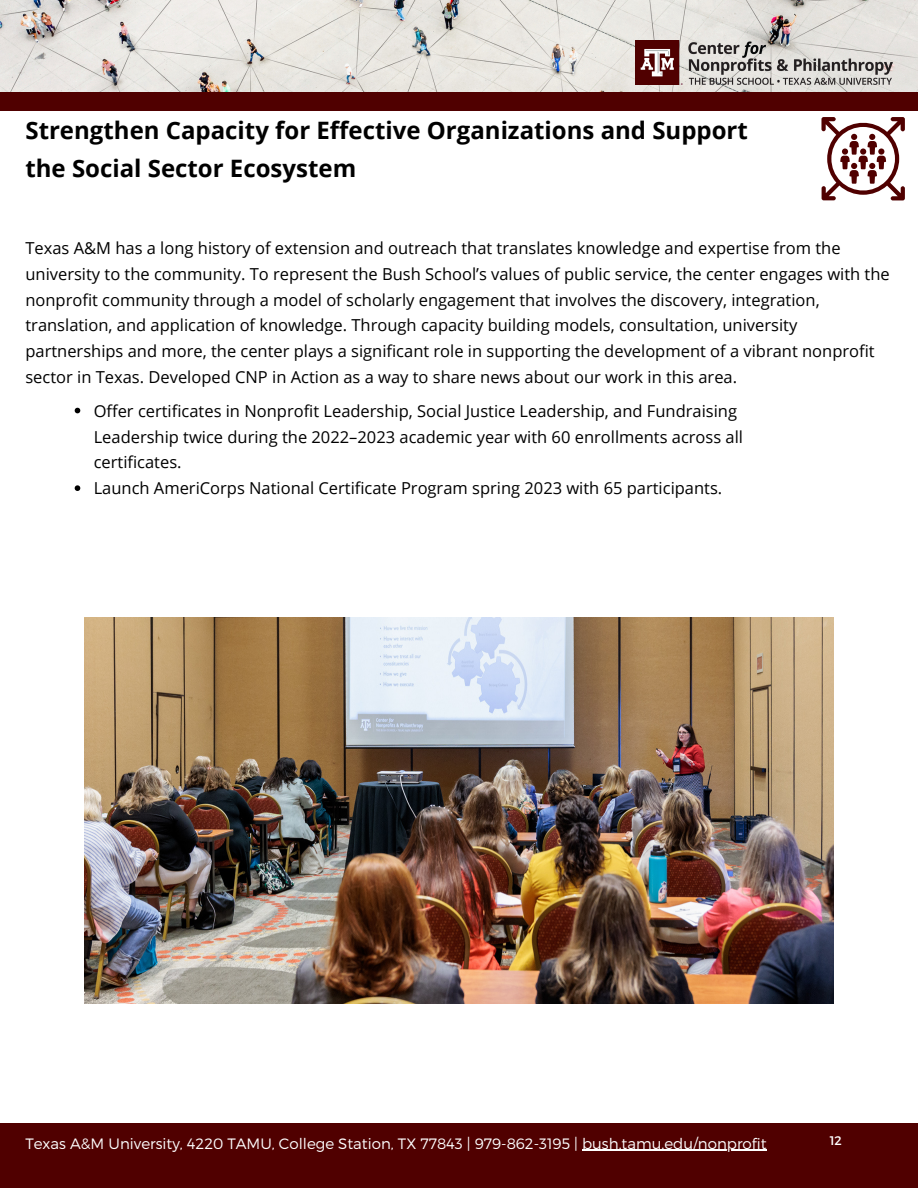
<style>
.page{position:relative;width:918px;height:1188px;background:#fff}
.page>*{position:absolute;margin:0;border:0;box-sizing:border-box;transform-origin:0 0}
.t1{font:700 24px "Open Sans";color:#000}
.t2{font:16.5px/25.8px "Open Sans";color:#000}
.t3{font:300 15px "Montserrat";color:#fff}
.t4{font:12.45px "Montserrat";color:#fff}
</style>
<div class="page">
<div style="left:0;top:1124px;width:918px;height:64px;background:#500000"></div>
<img style="left:0;top:0;width:918px;height:92px">
<div style="left:0;top:92px;width:918px;height:18px;background:#500000"></div>
<img style="left:636px;top:41px;width:256px;height:44px">
<svg style="left:821px;top:117px;width:84px;height:83px"></svg>
<img style="left:84px;top:618px;width:749px;height:386px">
<hr style="left:582px;top:1150px;width:185px;height:1px;background:#fff">
<svg style="left:75px;top:408px;width:5px;height:5px"></svg>
<svg style="left:75px;top:485px;width:5px;height:6px"></svg>
<p class="t1" style="left:25px;top:113px;width:724px">Strengthen Capacity for Effective Organizations and Support</p>
<p class="t1" style="left:25px;top:152px;width:332px">the Social Sector Ecosystem</p>
<p class="t2" style="left:25px;top:234px;width:866px">Texas A&amp;M has a long history of extension and outreach that translates knowledge and expertise from the university to the community. To represent the Bush School’s values of public service, the center engages with the nonprofit community through a model of scholarly engagement that involves the discovery, integration, translation, and application of knowledge. Through capacity building models, consultation, university partnerships and more, the center plays a significant role in supporting the development of a vibrant nonprofit sector in Texas. Developed CNP in Action as a way to share news about our work in this area.</p>
<p class="t2" style="left:94px;top:397px;width:651px">Offer certificates in Nonprofit Leadership, Social Justice Leadership, and Fundraising<br>Leadership twice during the 2022–2023 academic year with 60 enrollments across all certificates.</p>
<p class="t2" style="left:94px;top:475px;width:630px">Launch AmeriCorps National Certificate Program spring 2023 with 65 participants.</p>
<p class="t3" style="left:25px;top:1134px;width:743px">Texas A&amp;M University, 4220 TAMU, College Station, TX 77843 | 979-862-3195 | bush.tamu.edu/nonprofit</p>
<p class="t4" style="left:830px;top:1133px;width:14px">12</p>
</div>
